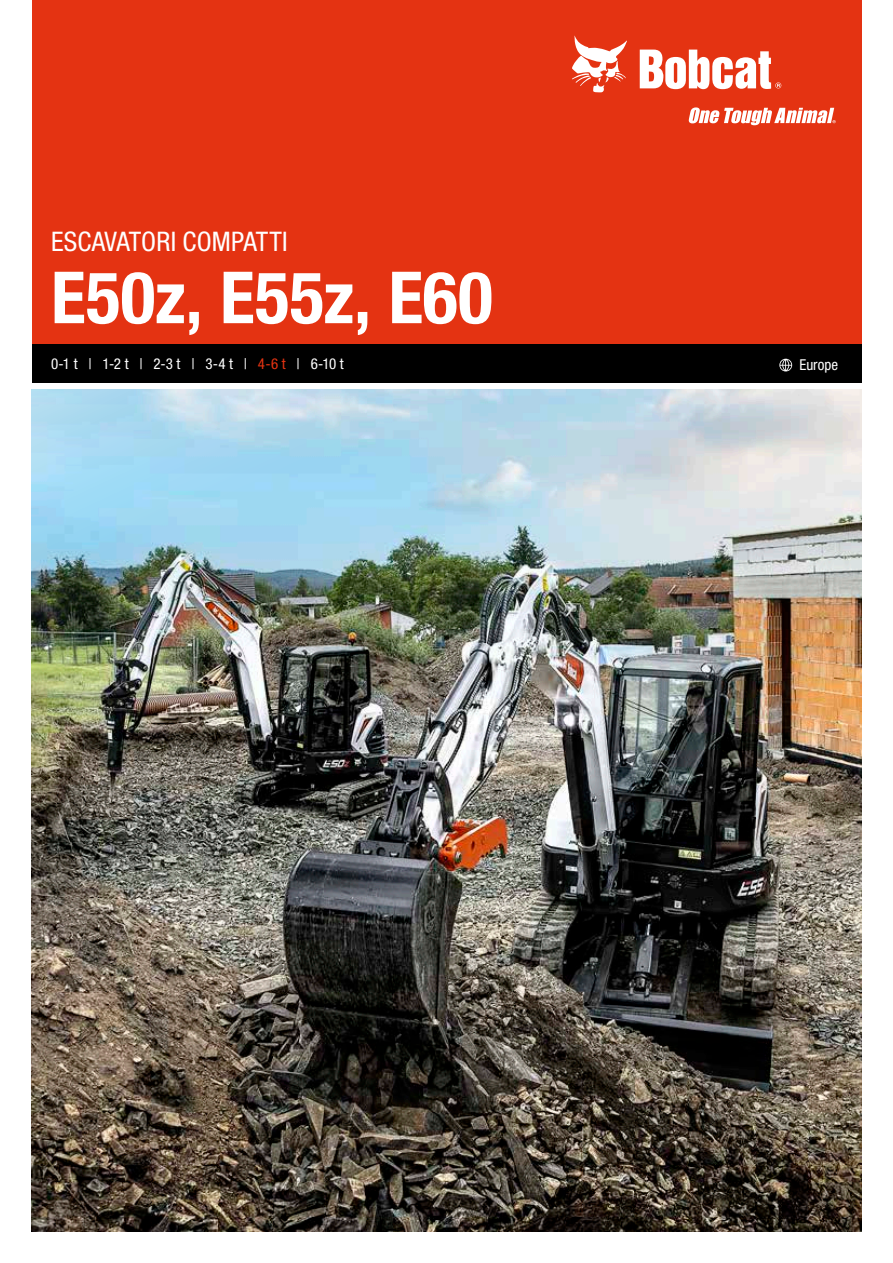
<style>
.page{position:relative;width:893px;height:1263px;background:#fff}
.page>*{position:absolute;margin:0;border:0;box-sizing:border-box;transform-origin:0 0}
.t1{font:700 condensed 72px "Helvetica Neue LT Pro";letter-spacing:.005em;color:#fff}
.t2{font:condensed 27px "Helvetica Neue LT Pro";letter-spacing:.005em;color:#fff}
.t3{font:condensed 15px "Helvetica Neue LT Pro";color:#fff}
.s1{color:#e43312}
</style>
<div class="page">
<div style="left:32px;top:0;width:829px;height:383px;background:#e43312"></div>
<img style="left:32px;top:389px;width:829px;height:842px">
<div style="left:32px;top:344px;width:829px;height:39px;background:#000"></div>
<svg style="left:640px;top:50px;width:141px;height:39px"></svg>
<svg style="left:572px;top:35px;width:55px;height:57px"></svg>
<svg style="left:689px;top:107px;width:147px;height:18px"></svg>
<svg style="left:779px;top:359px;width:13px;height:12px"></svg>
<h2 class="t2" style="left:51px;top:226px;width:238px">ESCAVATORI COMPATTI</h2>
<h1 class="t1" style="left:51px;top:254px;width:443px">E50z, E55z, E60</h1>
<p class="t3" style="left:51px;top:355px;width:294px">0-1 t | 1-2 t | 2-3 t | 3-4 t | <span class="s1">4-6 t</span> | 6-10 t</p>
<p class="t3" style="left:799px;top:356px;width:40px">Europe</p>
</div>
